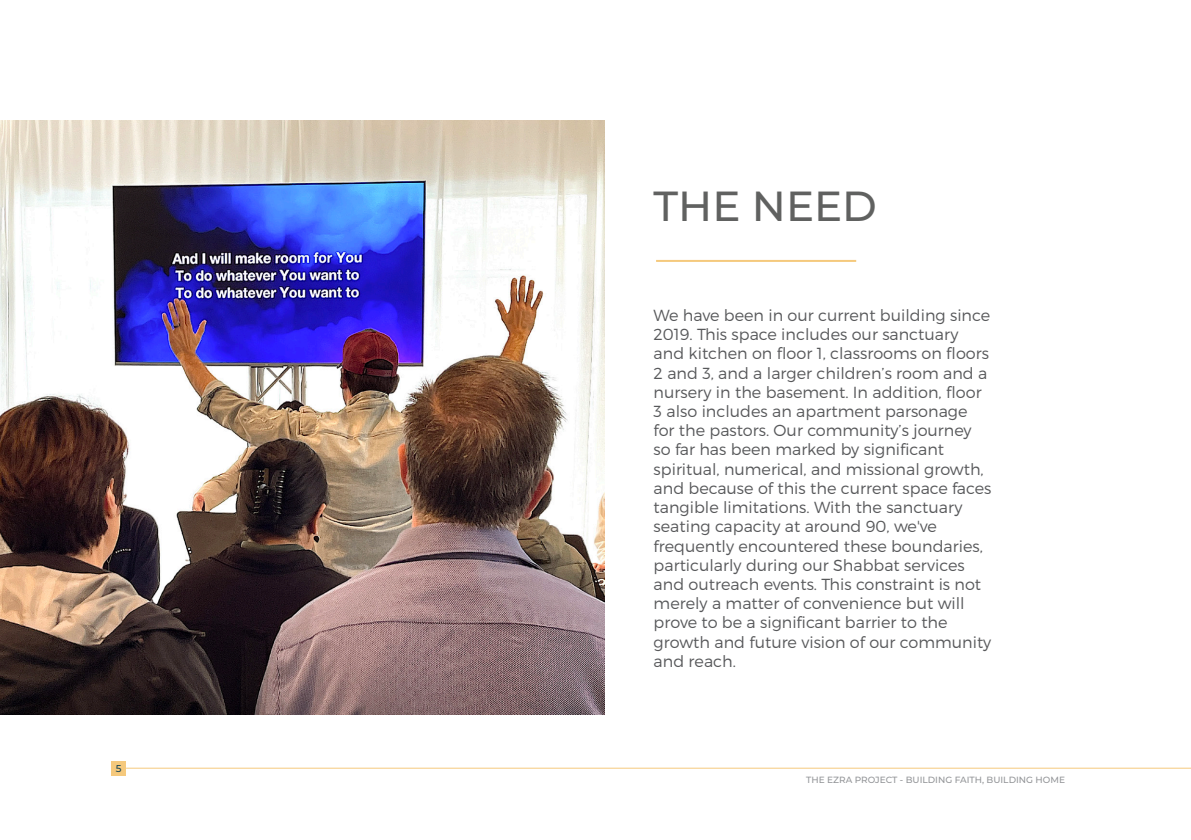
<style>
.page{position:relative;width:1191px;height:840px;background:#fff}
.page>*{position:absolute;margin:0;border:0;box-sizing:border-box;transform-origin:0 0}
.t1{font:500 42px "Montserrat";color:#606160}
.t2{font:300 16px/19.2px "Montserrat";color:#57585a}
.t3{font:500 10px "Montserrat";color:#184556}
.t4{font:500 9px "Montserrat";color:#939598}
</style>
<div class="page">
<img style="left:0;top:121px;width:604px;height:593px">
<hr style="left:656px;top:260px;width:200px;height:2px;background:#f5c97d">
<hr style="left:126px;top:767px;width:1065px;height:1px;background:#f5c97d">
<div style="left:111px;top:760px;width:15px;height:15px;background:#f5c97d"></div>
<p class="t3" style="left:116px;top:760px;width:7px">5</p>
<h1 class="t1" style="left:653px;top:177px;width:225px">THE NEED</h1>
<p class="t2" style="left:653px;top:305px;width:339px">We have been in our current building since 2019. This space includes our sanctuary and kitchen on floor 1, classrooms on floors 2 and 3, and a larger children’s room and a nursery in the basement. In addition, floor 3 also includes an apartment parsonage for the pastors. Our community’s journey so far has been marked by significant spiritual, numerical, and missional growth, and because of this the current space faces tangible limitations. With the sanctuary seating capacity at around 90, we've frequently encountered these boundaries, particularly during our Shabbat services and outreach events. This constraint is not merely a matter of convenience but will prove to be a significant barrier to the growth and future vision of our community and reach.</p>
<p class="t4" style="left:806px;top:773px;width:260px">THE EZRA PROJECT - BUILDING FAITH, BUILDING HOME</p>
</div>
